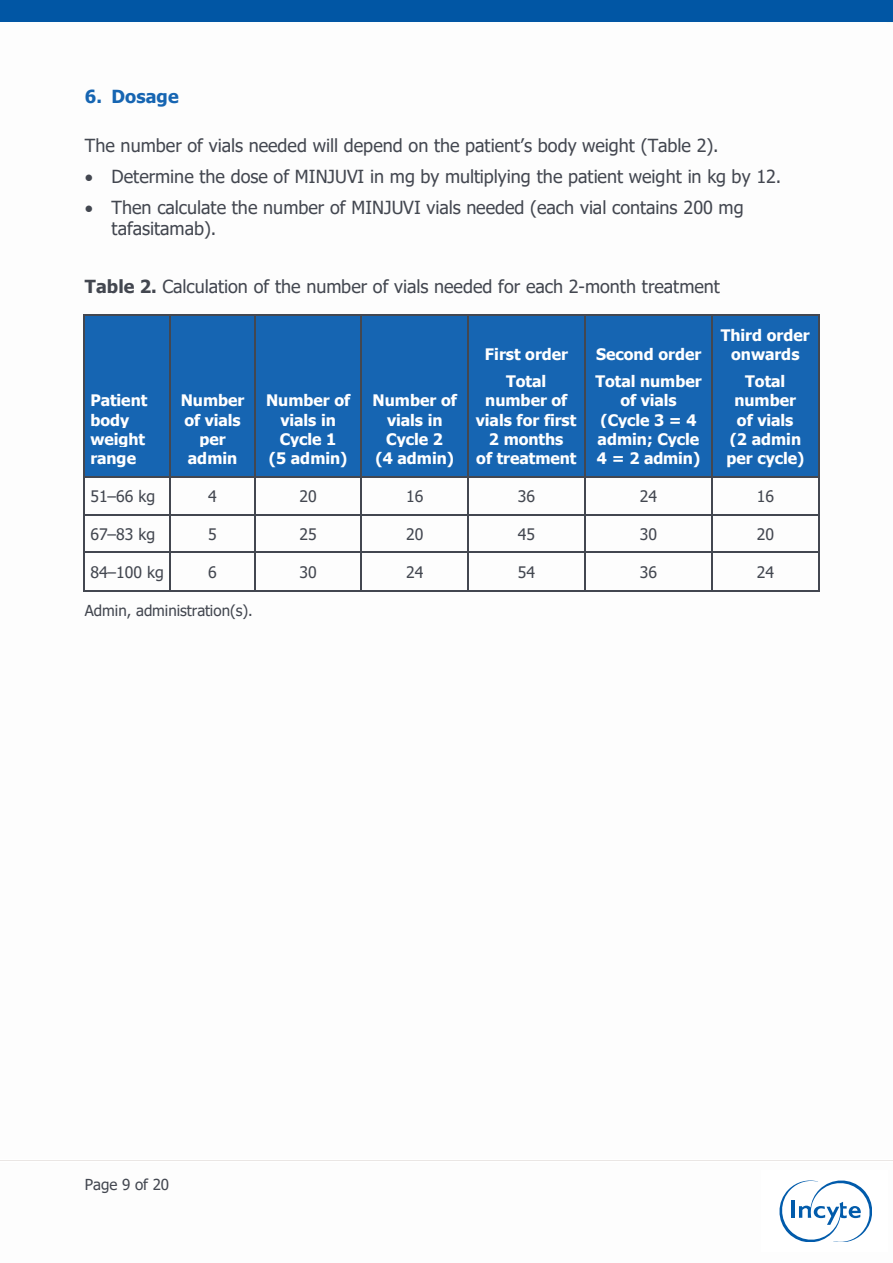
<style>
.page{position:relative;width:893px;height:1263px;background:#fff}
.page>*{position:absolute;margin:0;border:0;box-sizing:border-box;transform-origin:0 0}
.t1{font:18px/21.6px "Tahoma";color:#434750}
.t2{font:700 18px "Tahoma";letter-spacing:.005em;color:#1665b2}
.t3{font:700 15.9px/19px "Tahoma";letter-spacing:-.005em;color:#fff;text-align:center}
.t4{font:15.9px "Tahoma";color:#434750}
.t5{font:15.15px "Tahoma";color:#434750}
.s1{font-weight:700}
</style>
<div class="page">
<img style="left:0;top:21px;width:892px;height:1140px">
<div style="left:85px;top:316px;width:85px;height:160px;background:#1665b2"></div>
<div style="left:171px;top:316px;width:84px;height:160px;background:#1665b2"></div>
<div style="left:256px;top:316px;width:105px;height:160px;background:#1665b2"></div>
<div style="left:362px;top:316px;width:105px;height:160px;background:#1665b2"></div>
<div style="left:468px;top:316px;width:116px;height:160px;background:#1665b2"></div>
<div style="left:585px;top:316px;width:127px;height:160px;background:#1665b2"></div>
<div style="left:713px;top:316px;width:105px;height:160px;background:#1665b2"></div>
<hr style="left:84px;top:315px;width:85px;height:1px;background:#434750">
<hr style="left:170px;top:315px;width:85px;height:1px;background:#434750">
<hr style="left:256px;top:315px;width:105px;height:1px;background:#434750">
<hr style="left:362px;top:315px;width:105px;height:1px;background:#434750">
<hr style="left:468px;top:315px;width:116px;height:1px;background:#434750">
<hr style="left:585px;top:315px;width:127px;height:1px;background:#434750">
<hr style="left:713px;top:315px;width:105px;height:1px;background:#434750">
<hr style="left:83px;top:316px;width:1px;height:160px;background:#434750">
<hr style="left:169px;top:316px;width:1px;height:160px;background:#434750">
<hr style="left:255px;top:316px;width:1px;height:160px;background:#434750">
<hr style="left:361px;top:316px;width:1px;height:160px;background:#434750">
<hr style="left:467px;top:316px;width:1px;height:160px;background:#434750">
<hr style="left:584px;top:316px;width:1px;height:160px;background:#434750">
<hr style="left:712px;top:316px;width:1px;height:160px;background:#434750">
<hr style="left:818px;top:316px;width:1px;height:160px;background:#434750">
<hr style="left:84px;top:476px;width:85px;height:1px;background:#434750">
<hr style="left:170px;top:476px;width:85px;height:1px;background:#434750">
<hr style="left:256px;top:476px;width:105px;height:1px;background:#434750">
<hr style="left:362px;top:476px;width:105px;height:1px;background:#434750">
<hr style="left:468px;top:476px;width:116px;height:1px;background:#434750">
<hr style="left:585px;top:476px;width:127px;height:1px;background:#434750">
<hr style="left:713px;top:476px;width:105px;height:1px;background:#434750">
<hr style="left:83px;top:477px;width:1px;height:37px;background:#434750">
<hr style="left:169px;top:477px;width:1px;height:37px;background:#434750">
<hr style="left:255px;top:477px;width:1px;height:37px;background:#434750">
<hr style="left:361px;top:477px;width:1px;height:37px;background:#434750">
<hr style="left:467px;top:477px;width:1px;height:37px;background:#434750">
<hr style="left:584px;top:477px;width:1px;height:37px;background:#434750">
<hr style="left:712px;top:477px;width:1px;height:37px;background:#434750">
<hr style="left:818px;top:477px;width:1px;height:37px;background:#434750">
<hr style="left:84px;top:514px;width:85px;height:1px;background:#434750">
<hr style="left:170px;top:514px;width:85px;height:1px;background:#434750">
<hr style="left:256px;top:514px;width:105px;height:1px;background:#434750">
<hr style="left:362px;top:514px;width:105px;height:1px;background:#434750">
<hr style="left:468px;top:514px;width:116px;height:1px;background:#434750">
<hr style="left:585px;top:514px;width:127px;height:1px;background:#434750">
<hr style="left:713px;top:514px;width:105px;height:1px;background:#434750">
<hr style="left:83px;top:515px;width:1px;height:37px;background:#434750">
<hr style="left:169px;top:515px;width:1px;height:37px;background:#434750">
<hr style="left:255px;top:515px;width:1px;height:37px;background:#434750">
<hr style="left:361px;top:515px;width:1px;height:37px;background:#434750">
<hr style="left:467px;top:515px;width:1px;height:37px;background:#434750">
<hr style="left:584px;top:515px;width:1px;height:37px;background:#434750">
<hr style="left:712px;top:515px;width:1px;height:37px;background:#434750">
<hr style="left:818px;top:515px;width:1px;height:37px;background:#434750">
<hr style="left:84px;top:552px;width:85px;height:1px;background:#434750">
<hr style="left:170px;top:552px;width:85px;height:1px;background:#434750">
<hr style="left:256px;top:552px;width:105px;height:1px;background:#434750">
<hr style="left:362px;top:552px;width:105px;height:1px;background:#434750">
<hr style="left:468px;top:552px;width:116px;height:1px;background:#434750">
<hr style="left:585px;top:552px;width:127px;height:1px;background:#434750">
<hr style="left:713px;top:552px;width:105px;height:1px;background:#434750">
<hr style="left:83px;top:553px;width:1px;height:37px;background:#434750">
<hr style="left:84px;top:590px;width:85px;height:1px;background:#434750">
<hr style="left:169px;top:553px;width:1px;height:37px;background:#434750">
<hr style="left:170px;top:590px;width:85px;height:1px;background:#434750">
<hr style="left:255px;top:553px;width:1px;height:37px;background:#434750">
<hr style="left:256px;top:590px;width:105px;height:1px;background:#434750">
<hr style="left:361px;top:553px;width:1px;height:37px;background:#434750">
<hr style="left:362px;top:590px;width:105px;height:1px;background:#434750">
<hr style="left:467px;top:553px;width:1px;height:37px;background:#434750">
<hr style="left:468px;top:590px;width:116px;height:1px;background:#434750">
<hr style="left:584px;top:553px;width:1px;height:37px;background:#434750">
<hr style="left:585px;top:590px;width:127px;height:1px;background:#434750">
<hr style="left:712px;top:553px;width:1px;height:37px;background:#434750">
<hr style="left:713px;top:590px;width:105px;height:1px;background:#434750">
<hr style="left:818px;top:553px;width:1px;height:37px;background:#434750">
<div style="left:0;top:0;width:893px;height:21px;background:#0156a4"></div>
<svg style="left:779px;top:1180px;width:93px;height:62px"></svg>
<p class="t2" style="left:85px;top:84px;width:95px">6. Dosage</p>
<p class="t1" style="left:85px;top:136px;width:635px">The number of vials needed will depend on the patient’s body weight (Table 2).</p>
<p class="t1" style="left:85px;top:167px;width:698px">• Determine the dose of MINJUVI in mg by multiplying the patient weight in kg by 12.</p>
<p class="t1" style="left:112px;top:197px;width:634px;text-indent:-27px">• Then calculate the number of MINJUVI vials needed (each vial contains 200 mg tafasitamab).</p>
<p class="t1" style="left:85px;top:276px;width:636px"><span class="s1">Table 2.</span> Calculation of the number of vials needed for each 2-month treatment</p>
<p class="t3" style="left:90px;top:392px;width:58px;text-align:left">Patient body weight range</p>
<p class="t3" style="left:181px;top:392px;width:65px">Number of vials per admin</p>
<p class="t3" style="left:266px;top:392px;width:86px">Number of vials in<br>Cycle 1<br>(5 admin)</p>
<p class="t3" style="left:373px;top:392px;width:86px">Number of vials in<br>Cycle 2<br>(4 admin)</p>
<p class="t3" style="left:485px;top:341px;width:85px;line-height:27.8px">First order<br>Total</p>
<p class="t3" style="left:476px;top:392px;width:102px">number of vials for first<br>2 months<br>of treatment</p>
<p class="t3" style="left:595px;top:341px;width:108px;line-height:27.8px;text-align:left">Second order<br>Total number</p>
<p class="t3" style="left:597px;top:392px;width:105px">of vials (Cycle 3 = 4 admin; Cycle<br>4 = 2 admin)</p>
<p class="t3" style="left:721px;top:326px;width:90px">Third order onwards</p>
<p class="t3" style="left:726px;top:373px;width:79px">Total number of vials<br>(2 admin per cycle)</p>
<p class="t4" style="left:90px;top:485px;width:66px">51–66 kg</p>
<p class="t4" style="left:208px;top:485px;width:10px">4</p>
<p class="t4" style="left:299px;top:485px;width:19px">20</p>
<p class="t4" style="left:406px;top:485px;width:19px">16</p>
<p class="t4" style="left:518px;top:485px;width:19px">36</p>
<p class="t4" style="left:640px;top:485px;width:19px">24</p>
<p class="t4" style="left:757px;top:485px;width:19px">16</p>
<p class="t4" style="left:90px;top:524px;width:66px">67–83 kg</p>
<p class="t4" style="left:208px;top:524px;width:10px">5</p>
<p class="t4" style="left:299px;top:524px;width:19px">25</p>
<p class="t4" style="left:406px;top:524px;width:19px">20</p>
<p class="t4" style="left:518px;top:524px;width:19px">45</p>
<p class="t4" style="left:640px;top:524px;width:19px">30</p>
<p class="t4" style="left:757px;top:524px;width:19px">20</p>
<p class="t4" style="left:90px;top:562px;width:75px">84–100 kg</p>
<p class="t4" style="left:208px;top:562px;width:10px">6</p>
<p class="t4" style="left:299px;top:562px;width:19px">30</p>
<p class="t4" style="left:406px;top:562px;width:19px">24</p>
<p class="t4" style="left:518px;top:562px;width:19px">54</p>
<p class="t4" style="left:640px;top:562px;width:19px">36</p>
<p class="t4" style="left:757px;top:562px;width:19px">24</p>
<p class="t5" style="left:85px;top:600px;width:169px">Admin, administration(s).</p>
<p class="t5" style="left:85px;top:1174px;width:86px">Page 9 of 20</p>
</div>
